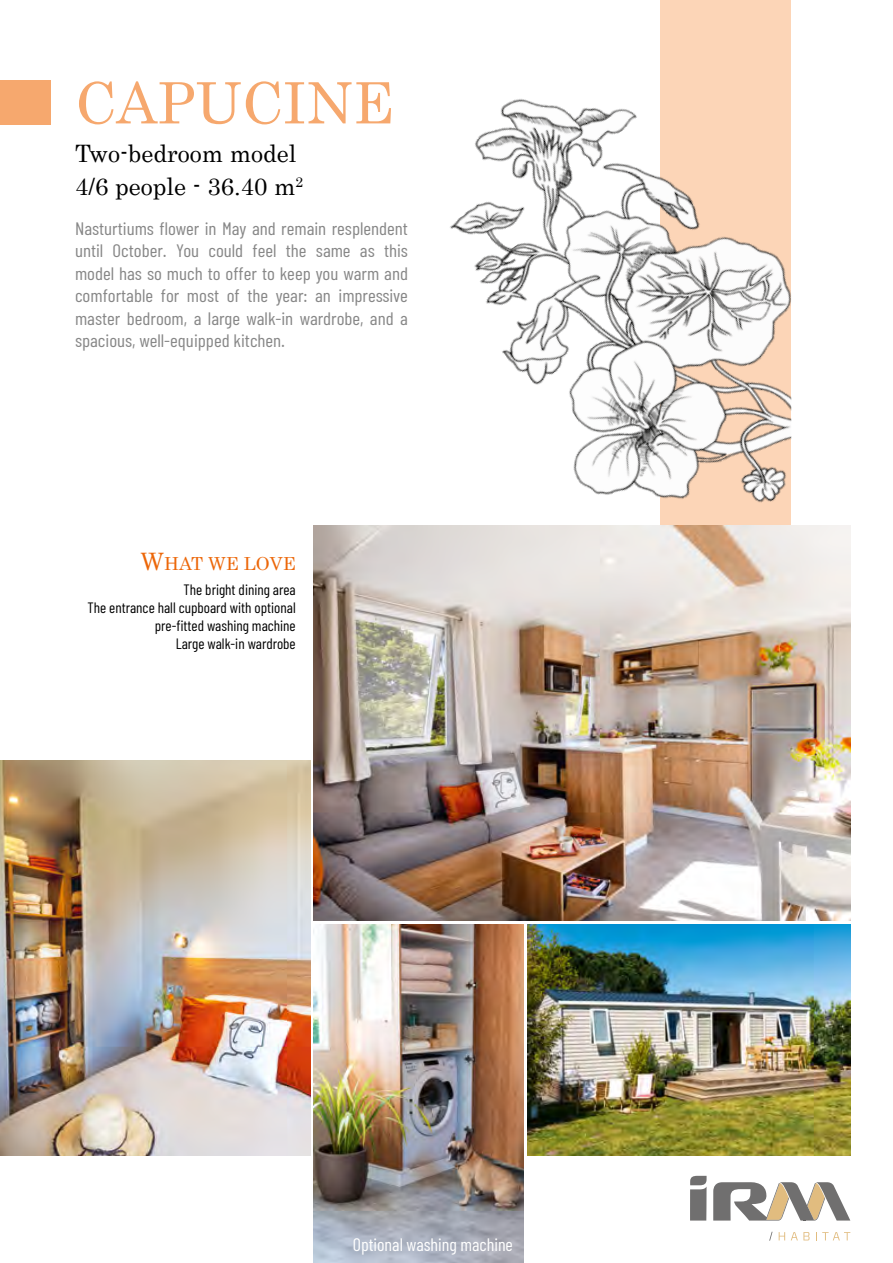
<style>
.page{position:relative;width:893px;height:1263px;background:#fff}
.page>*{position:absolute;margin:0;border:0;box-sizing:border-box;transform-origin:0 0}
.t1{font:57px "Century";color:#f6a86e}
.t2{font:24px/32.2px "Century";color:#000}
.t3{font:18px/22.5px "Barlow Condensed";color:#878787;text-align:justify;scale:1.05 1}
.t4{font:18px "Barlow Condensed";color:#fff}
.t5{font:18px "Century";color:#ec6608}
.t6{font:15px/18px "Barlow Condensed";color:#000;text-align:right}
.s1{font-size:24px}
</style>
<div class="page">
<div style="left:661px;top:0;width:130px;height:526px;background:#fcd5b7"></div>
<div style="left:0;top:80px;width:51px;height:44px;background:#f6a86e"></div>
<img style="left:438px;top:56px;width:353px;height:470px">
<img style="left:314px;top:526px;width:536px;height:395px">
<img style="left:314px;top:924px;width:210px;height:339px">
<img style="left:0;top:760px;width:311px;height:396px">
<img style="left:527px;top:924px;width:323px;height:232px">
<svg style="left:690px;top:1176px;width:17px;height:44px"></svg>
<svg style="left:713px;top:1182px;width:137px;height:39px"></svg>
<svg style="left:779px;top:1232px;width:6px;height:8px"></svg>
<svg style="left:791px;top:1232px;width:18px;height:8px"></svg>
<svg style="left:816px;top:1232px;width:34px;height:8px"></svg>
<svg style="left:769px;top:1232px;width:3px;height:9px"></svg>
<h1 class="t1" style="left:75px;top:55px;width:320px">CAPUCINE</h1>
<h2 class="t2" style="left:75px;top:135px;width:230px">Two-bedroom model<br>4/6 people - 36.40 m<sup>2</sup></h2>
<p class="t3" style="left:75px;top:217px;width:319px">Nasturtiums flower in May and remain resplendent until October. You could feel the same as this model has so much to offer to keep you warm and comfortable for most of the year: an impressive master bedroom, a large walk-in wardrobe, and a spacious, well-equipped kitchen.</p>
<p class="t5" style="left:141px;top:548px;width:157px"><span class="s1">W</span>HAT WE LOVE</p>
<p class="t6" style="left:87px;top:580px;width:210px">The bright dining area<br>The entrance hall cupboard with optional pre-fitted washing machine<br>Large walk-in wardrobe</p>
<p class="t4" style="left:353px;top:1233px;width:162px">Optional washing machine</p>
</div>
